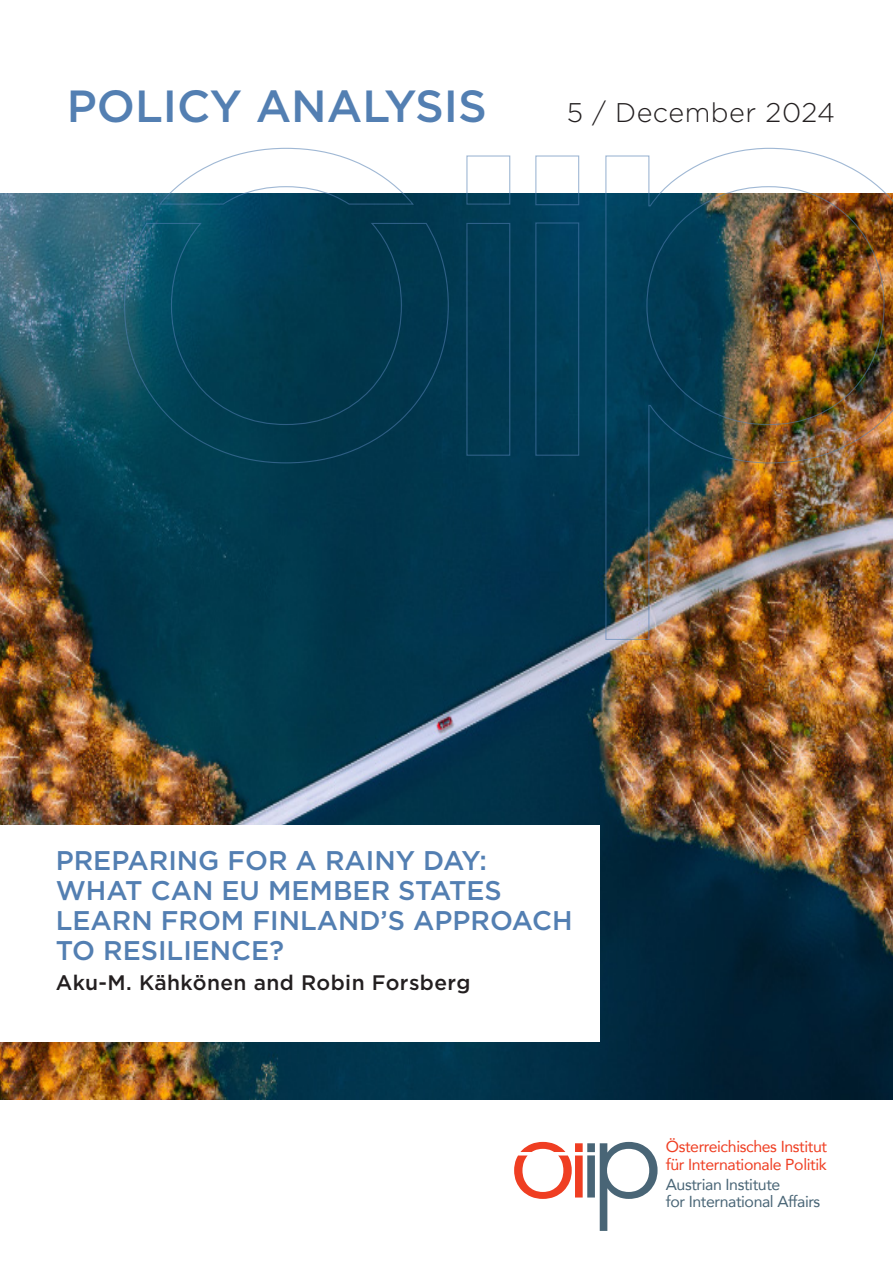
<style>
.page{position:relative;width:893px;height:1263px;background:#fff}
.page>*{position:absolute;margin:0;border:0;box-sizing:border-box;transform-origin:0 0}
.t1{font:500 45px "Gotham";color:#537fb2}
.t2{font:500 27px "Gotham";color:#537fb2}
.t3{font:300 27px "Gotham";letter-spacing:.02em;color:#231f20}
.t4{font:500 21px "Gotham";letter-spacing:.02em;color:#231f20}
.t5{font:15.9px "Avenir";letter-spacing:-.025em;color:#ef3e22}
.t6{font:15.9px "Avenir";letter-spacing:-.025em;color:#496576}
</style>
<div class="page">
<img style="left:0;top:193px;width:893px;height:906px">
<svg style="left:514px;top:1142px;width:144px;height:89px"></svg>
<div style="left:0;top:825px;width:600px;height:217px;background:#fff"></div>
<svg style="left:466px;top:155px;width:45px;height:301px;background:#22536a"></svg>
<svg style="left:535px;top:155px;width:45px;height:301px;background:#225771"></svg>
<img style="left:605px;top:147px;width:288px;height:493px">
<svg style="left:123px;top:147px;width:326px;height:317px;background:#285b6e"></svg>
<p class="t1" style="left:67px;top:76px;width:422px">POLICY ANALYSIS</p>
<p class="t3" style="left:567px;top:95px;width:270px">5 / December 2024</p>
<p class="t2" style="left:56px;top:843px;width:433px">PREPARING FOR A RAINY DAY:</p>
<p class="t2" style="left:56px;top:873px;width:448px">WHAT CAN EU MEMBER STATES</p>
<p class="t2" style="left:56px;top:903px;width:518px">LEARN FROM FINLAND’S APPROACH</p>
<p class="t2" style="left:56px;top:933px;width:230px">TO RESILIENCE?</p>
<p class="t4" style="left:56px;top:969px;width:416px">Aku-M. Kähkönen and Robin Forsberg</p>
<p class="t5" style="left:666px;top:1134px;width:163px">Österreichisches Institut</p>
<p class="t5" style="left:666px;top:1151px;width:162px">für Internationale Politik</p>
<p class="t6" style="left:666px;top:1172px;width:116px">Austrian Institute</p>
<p class="t6" style="left:666px;top:1189px;width:156px">for International Affairs</p>
</div>
